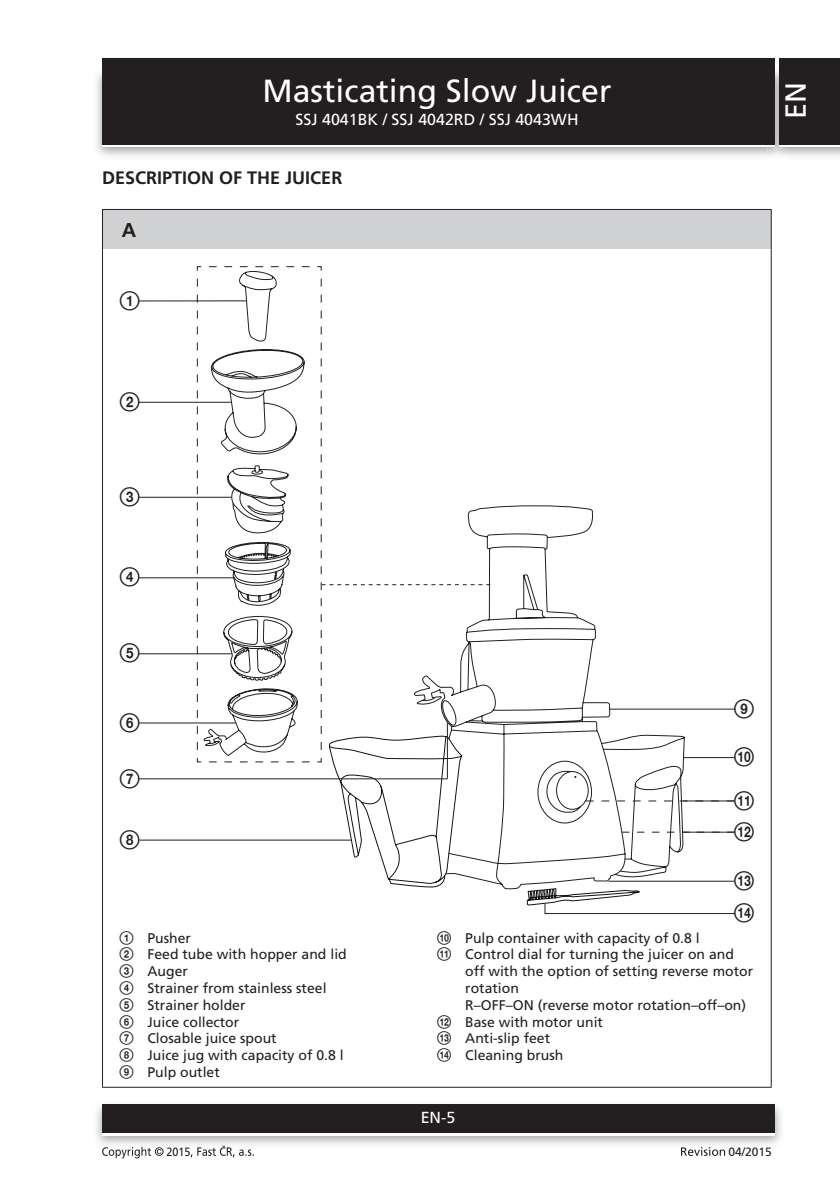
<style>
.page{position:relative;width:840px;height:1191px;background:#fff}
.page>*{position:absolute;margin:0;border:0;box-sizing:border-box;transform-origin:0 0}
.t1{font:32px "Frutiger CE";color:#fff}
.t2{font:29px "Frutiger CE";color:#fff}
.t3{font:20px/31.2px "Zz 3";color:#231f20}
.text_7{font:700 20px "Frutiger CE";color:#231f20}
.titulek_9{font:700 18px "Frutiger CE";color:#231f20}
.t4{font:16px "Frutiger CE";color:#fff}
.t5{font:14px/16.8px "Frutiger CE";color:#231f20}
.t6{font:12px "Frutiger CE";color:#231f20}
.t7{font:12px "Frutiger CE";color:#231f20;scale:.9 1}
.s1{font-family:"Zz 3"}
</style>
<div class="page">
<div style="left:102px;top:61px;width:672px;height:86px;background:linear-gradient(to right,#fff,#fff)"></div>
<img style="left:96px;top:1104px;width:685px;height:41px">
<div style="left:102px;top:1107px;width:672px;height:28px;background:linear-gradient(to right,#fff,#fff)"></div>
<div style="left:102px;top:1104px;width:672px;height:28px;background:#231f20"></div>
<img style="left:767px;top:64px;width:18px;height:94px">
<img style="left:774px;top:70px;width:1px;height:74px">
<div style="left:778px;top:61px;width:61px;height:86px;background:linear-gradient(to right,#fff,#fff)"></div>
<div style="left:778px;top:58px;width:61px;height:86px;background:#231f20"></div>
<hr style="left:758px;top:144px;width:16px;height:3px;background:#fff">
<div style="left:102px;top:58px;width:672px;height:86px;background:#231f20"></div>
<svg style="left:102px;top:1146px;width:61px;height:12px"></svg>
<svg style="left:190px;top:1145px;width:64px;height:12px"></svg>
<svg style="left:681px;top:1147px;width:43px;height:8px"></svg>
<div style="left:102px;top:209px;width:668px;height:40px;background:#d1d2d4"></div>
<hr style="left:102px;top:209px;width:669px;height:1px;background:#231f20">
<hr style="left:102px;top:210px;width:1px;height:39px;background:#231f20">
<hr style="left:770px;top:210px;width:1px;height:39px;background:#231f20">
<hr style="left:102px;top:249px;width:1px;height:837px;background:#231f20">
<hr style="left:770px;top:249px;width:1px;height:837px;background:#231f20">
<hr style="left:102px;top:1086px;width:669px;height:1px;background:#231f20">
<hr style="left:609px;top:708px;width:125px;height:1px;background:#231f20">
<hr style="left:683px;top:757px;width:51px;height:1px;background:#231f20">
<hr style="left:544px;top:913px;width:190px;height:1px;background:#231f20">
<hr style="left:608px;top:880px;width:126px;height:1px;background:#231f20">
<hr style="left:682px;top:800px;width:52px;height:1px;background:#231f20">
<hr style="left:682px;top:831px;width:52px;height:1px;background:#231f20">
<hr style="left:139px;top:402px;width:92px;height:1px;background:#231f20">
<hr style="left:139px;top:300px;width:107px;height:1px;background:#231f20">
<hr style="left:139px;top:497px;width:92px;height:1px;background:#231f20">
<hr style="left:139px;top:577px;width:96px;height:1px;background:#231f20">
<hr style="left:139px;top:839px;width:212px;height:1px;background:#231f20">
<hr style="left:139px;top:653px;width:92px;height:1px;background:#231f20">
<hr style="left:139px;top:722px;width:96px;height:1px;background:#231f20">
<svg style="left:490px;top:505px;width:106px;height:407px"></svg>
<svg style="left:490px;top:696px;width:198px;height:181px"></svg>
<svg style="left:329px;top:735px;width:310px;height:170px"></svg>
<svg style="left:322px;top:507px;width:168px;height:243px"></svg>
<svg style="left:196px;top:266px;width:126px;height:497px"></svg>
<hr style="left:139px;top:778px;width:308px;height:1px;background:#231f20">
<hr style="left:446px;top:723px;width:1px;height:55px;background:#231f20">
<h1 class="t1" style="left:262px;top:72px;width:350px">Masticating Slow Juicer</h1>
<p class="t4" style="left:295px;top:110px;width:284px">SSJ 4041BK / SSJ 4042RD / SSJ 4043WH</p>
<p class="titulek_9" style="left:102px;top:168px;width:242px">DESCRIPTION OF THE JUICER</p>
<p class="text_7" style="left:122px;top:219px;width:16px">A</p>
<p class="t3" style="left:119px;top:285px;width:23px">1</p>
<h2 class="t2" style="left:778px;top:119px;width:39px;rotate:-90deg">EN</h2>
<p class="t3" style="left:119px;top:386px;width:23px">2</p>
<p class="t3" style="left:119px;top:481px;width:23px">3</p>
<p class="t3" style="left:119px;top:561px;width:23px">4</p>
<p class="t3" style="left:119px;top:637px;width:23px">5</p>
<p class="t3" style="left:119px;top:707px;width:23px">6</p>
<p class="t3" style="left:119px;top:762px;width:23px">7</p>
<p class="t3" style="left:119px;top:824px;width:23px">8</p>
<p class="t3" style="left:733px;top:693px;width:23px">9</p>
<p class="t3" style="left:733px;top:741px;width:23px">0</p>
<p class="t3" style="left:733px;top:785px;width:23px">qa qs</p>
<p class="t3" style="left:733px;top:865px;width:23px">qd</p>
<p class="t3" style="left:733px;top:897px;width:23px">qf</p>
<p class="t5" style="left:119px;top:929px;width:229px"><span class="s1">1</span> Pusher<br><span class="s1">2</span> Feed tube with hopper and lid<br><span class="s1">3</span> Auger<br><span class="s1">4</span> Strainer from stainless steel<br><span class="s1">5</span> Strainer holder<br><span class="s1">6</span> Juice collector<br><span class="s1">7</span> Closable juice spout<br><span class="s1">8</span> Juice jug with capacity of 0.8 l<br><span class="s1">9</span> Pulp outlet</p>
<p class="t5" style="left:436px;top:929px;width:264px"><span class="s1">0</span> Pulp container with capacity of 0.8 l</p>
<p class="t5" style="left:436px;top:946px;width:298px"><span class="s1">qa</span> Control dial for turning the juicer on and</p>
<p class="t5" style="left:465px;top:963px;width:289px">off with the option of setting reverse motor</p>
<p class="t5" style="left:465px;top:979px;width:55px">rotation</p>
<p class="t5" style="left:465px;top:996px;width:282px">R–OFF–ON (reverse motor rotation–off–on)</p>
<p class="t5" style="left:436px;top:1013px;width:168px"><span class="s1">qs</span> Base with motor unit</p>
<p class="t5" style="left:436px;top:1030px;width:115px"><span class="s1">qd</span> Anti-slip feet</p>
<p class="t5" style="left:436px;top:1047px;width:128px"><span class="s1">qf</span> Cleaning brush</p>
<p class="t4" style="left:420px;top:1108px;width:36px">EN-5</p>
<p class="t7" style="left:166px;top:1144px;width:28px">2015</p>
<p class="t6" style="left:728px;top:1144px;width:45px">04/2015</p>
</div>
